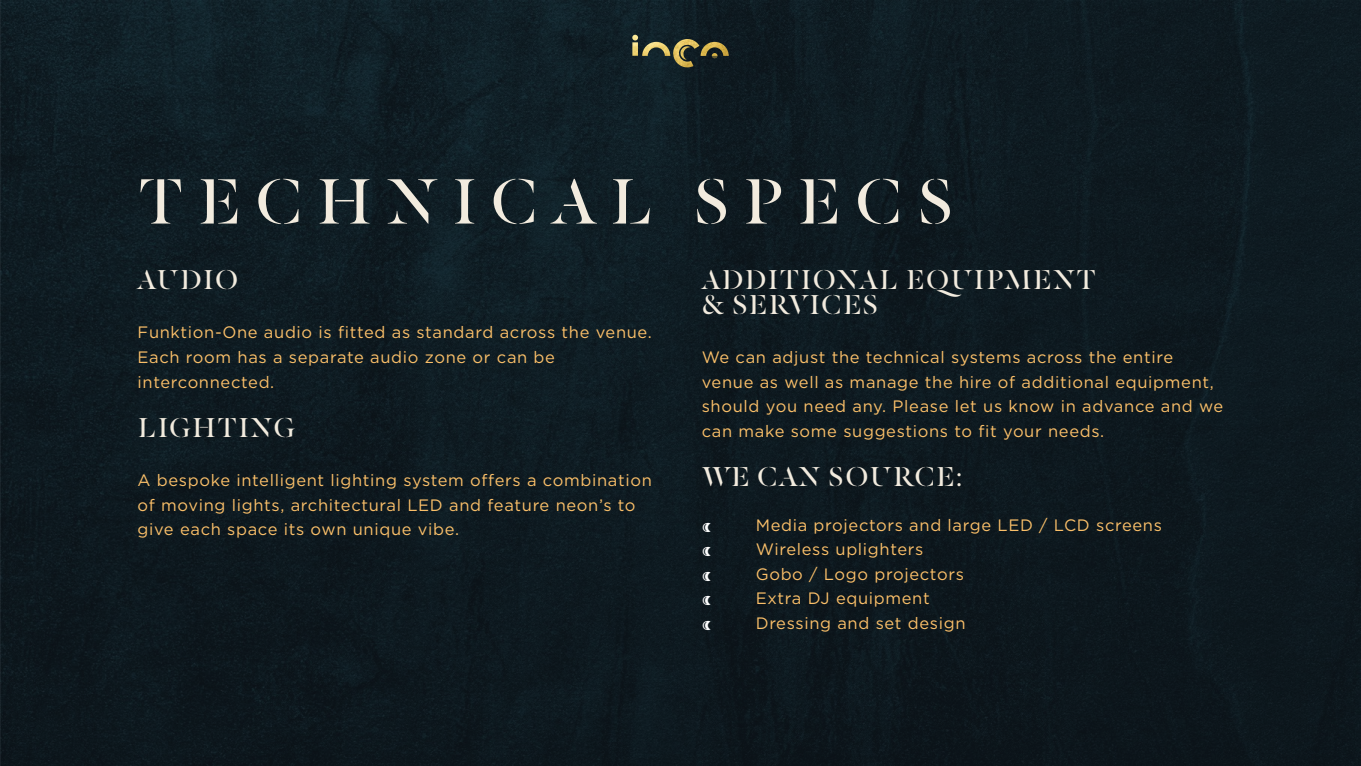
<style>
.page{position:relative;width:1361px;height:766px;background:#fff}
.page>*{position:absolute;margin:0;border:0;box-sizing:border-box;transform-origin:0 0}
.t1{font:70.2px "Dala Floda";letter-spacing:.22em;color:#f2ebde}
.t2{font:30px/24.6px "Dala Floda";letter-spacing:.05em;color:#f2ebde}
.t3{font:16.5px/24.6px "Gotham";letter-spacing:.04em;color:#fabf69}
.t4{font:16.5px "Minion Pro";color:#fff}
</style>
<div class="page">
<div style="left:0;top:0;width:1361px;height:765px;background:#0e1a20"></div>
<img style="left:632px;top:35px;width:97px;height:32px">
<h1 class="t1" style="left:138px;top:155px;width:815px">TECHNICAL SPECS</h1>
<h2 class="t2" style="left:138px;top:266px;width:102px">AUDIO</h2>
<p class="t3" style="left:137px;top:320px;width:516px">Funktion-One audio is fitted as standard across the venue.<br>Each room has a separate audio zone or can be interconnected.</p>
<h2 class="t2" style="left:138px;top:414px;width:159px">LIGHTING</h2>
<p class="t3" style="left:137px;top:467px;width:516px">A bespoke intelligent lighting system offers a combination of moving lights, architectural LED and feature neon’s to give each space its own unique vibe.</p>
<h2 class="t2" style="left:702px;top:266px;width:396px">ADDITIONAL EQUIPMENT &amp; SERVICES</h2>
<p class="t3" style="left:702px;top:344px;width:523px">We can adjust the technical systems across the entire venue as well as manage the hire of additional equipment, should you need any. Please let us know in advance and we can make some suggestions to fit your needs.</p>
<h2 class="t2" style="left:702px;top:463px;width:262px">WE CAN SOURCE:</h2>
<p class="t4" style="left:702px;top:514px;width:11px">•</p>
<p class="t3" style="left:756px;top:512px;width:408px">Media projectors and large LED / LCD screens</p>
<p class="t4" style="left:702px;top:538px;width:11px">•</p>
<p class="t3" style="left:756px;top:536px;width:169px">Wireless uplighters</p>
<p class="t4" style="left:702px;top:563px;width:11px">•</p>
<p class="t3" style="left:756px;top:561px;width:210px">Gobo / Logo projectors</p>
<p class="t4" style="left:702px;top:588px;width:11px">•</p>
<p class="t3" style="left:756px;top:585px;width:175px">Extra DJ equipment</p>
<p class="t4" style="left:702px;top:612px;width:11px">•</p>
<p class="t3" style="left:756px;top:610px;width:211px">Dressing and set design</p>
</div>
